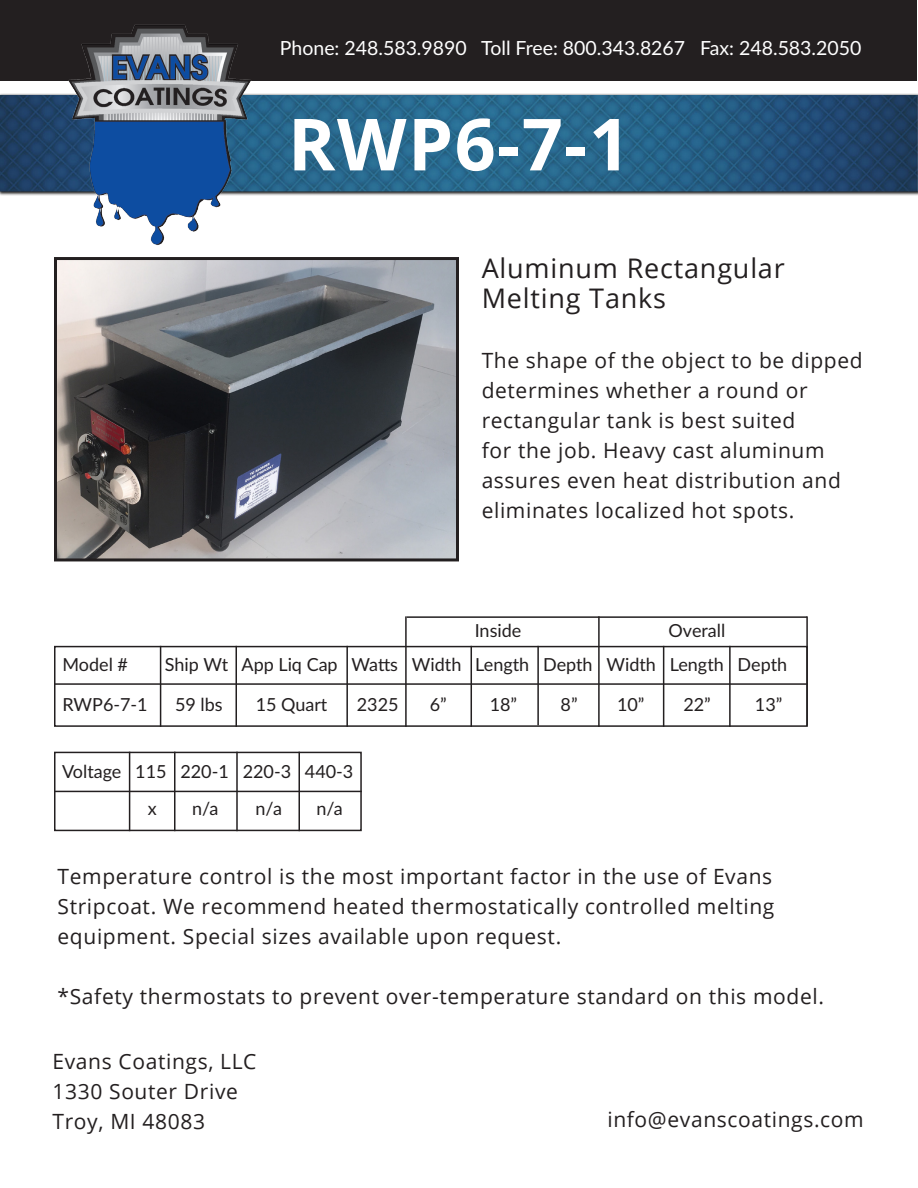
<style>
.page{position:relative;width:918px;height:1188px;background:#fff}
.page>*{position:absolute;margin:0;border:0;box-sizing:border-box;transform-origin:0 0}
.t1{font:700 72px "Open Sans";color:#fff}
.t2{font:27px "Open Sans";letter-spacing:.03em;color:#231f20}
.t3{font:21px/30px "Open Sans";letter-spacing:.03em;color:#231f20}
.t4{font:19.5px "Lato";color:#fff}
.t5{font:18px "Lato";color:#231f20}
</style>
<div class="page">
<img style="left:58px;top:261px;width:397px;height:296px">
<div style="left:54px;top:257px;width:405px;height:304px;border:3px solid #231f20"></div>
<img style="left:0;top:94px;width:917px;height:102px">
<div style="left:1px;top:0;width:916px;height:81px;background:#231f20"></div>
<img style="left:54px;top:24px;width:216px;height:240px">
<div style="left:54px;top:646px;width:754px;height:81px;border:2px solid #231f20"></div>
<hr style="left:160px;top:646px;width:1px;height:81px;background:#231f20">
<hr style="left:129px;top:752px;width:1px;height:79px;background:#231f20">
<hr style="left:174px;top:752px;width:2px;height:79px;background:#231f20">
<hr style="left:236px;top:752px;width:2px;height:79px;background:#231f20">
<hr style="left:298px;top:752px;width:2px;height:79px;background:#231f20">
<hr style="left:236px;top:646px;width:1px;height:81px;background:#231f20">
<hr style="left:346px;top:646px;width:2px;height:81px;background:#231f20">
<hr style="left:405px;top:616px;width:2px;height:111px;background:#231f20">
<hr style="left:471px;top:646px;width:1px;height:81px;background:#231f20">
<hr style="left:537px;top:646px;width:2px;height:79px;background:#231f20">
<hr style="left:598px;top:616px;width:2px;height:111px;background:#231f20">
<hr style="left:663px;top:646px;width:1px;height:81px;background:#231f20">
<hr style="left:729px;top:646px;width:2px;height:81px;background:#231f20">
<hr style="left:806px;top:616px;width:2px;height:110px;background:#231f20">
<hr style="left:54px;top:683px;width:754px;height:2px;background:#231f20">
<hr style="left:407px;top:616px;width:400px;height:2px;background:#231f20">
<div style="left:54px;top:752px;width:308px;height:79px;border:2px solid #231f20"></div>
<hr style="left:54px;top:791px;width:308px;height:1px;background:#231f20">
<p class="t4" style="left:280px;top:34px;width:583px">Phone: 248.583.9890 Toll Free: 800.343.8267 Fax: 248.583.2050</p>
<p class="t1" style="left:288px;top:93px;width:344px">RWP6-7-1</p>
<p class="t2" style="left:482px;top:249px;width:305px">Aluminum Rectangular</p>
<p class="t2" style="left:482px;top:279px;width:186px">Melting Tanks</p>
<p class="t3" style="left:482px;top:345px;width:383px">The shape of the object to be dipped determines whether a round or rectangular tank is best suited<br>for the job. Heavy cast aluminum assures even heat distribution and eliminates localized hot spots.</p>
<p class="t5" style="left:475px;top:618px;width:48px">Inside</p>
<p class="t5" style="left:669px;top:618px;width:58px">Overall</p>
<p class="t5" style="left:63px;top:652px;width:67px">Model #</p>
<p class="t5" style="left:165px;top:652px;width:624px">Ship Wt App Liq Cap Watts Width Length Depth Width Length Depth</p>
<p class="t5" style="left:63px;top:691px;width:87px">RWP6-7-1</p>
<p class="t5" style="left:617px;top:691px;width:29px">10”</p>
<p class="t5" style="left:683px;top:691px;width:29px">22”</p>
<p class="t5" style="left:755px;top:691px;width:29px">13”</p>
<p class="t5" style="left:256px;top:691px;width:73px">15 Quart</p>
<p class="t5" style="left:357px;top:691px;width:43px">2325</p>
<p class="t5" style="left:430px;top:691px;width:19px">6”</p>
<p class="t5" style="left:490px;top:691px;width:29px">18”</p>
<p class="t5" style="left:561px;top:691px;width:19px">8”</p>
<p class="t5" style="left:175px;top:691px;width:49px">59 lbs</p>
<p class="t5" style="left:62px;top:759px;width:293px">Voltage 115 220-1 220-3 440-3</p>
<p class="t5" style="left:148px;top:796px;width:10px">x</p>
<p class="t5" style="left:192px;top:796px;width:28px">n/a</p>
<p class="t5" style="left:256px;top:796px;width:28px">n/a</p>
<p class="t5" style="left:316px;top:796px;width:28px">n/a</p>
<p class="t3" style="left:58px;top:861px;width:718px;text-align:justify">Temperature control is the most important factor in the use of Evans Stripcoat. We recommend heated thermostatically controlled melting equipment. Special sizes available upon request.</p>
<p class="t3" style="left:58px;top:981px;width:768px">*Safety thermostats to prevent over-temperature standard on this model.</p>
<p class="t3" style="left:53px;top:1046px;width:205px">Evans Coatings, LLC</p>
<p class="t3" style="left:53px;top:1076px;width:187px">1330 Souter Drive</p>
<p class="t3" style="left:53px;top:1106px;width:154px">Troy, MI 48083</p>
<p class="t3" style="left:607px;top:1104px;width:258px">info@evanscoatings.com</p>
</div>
